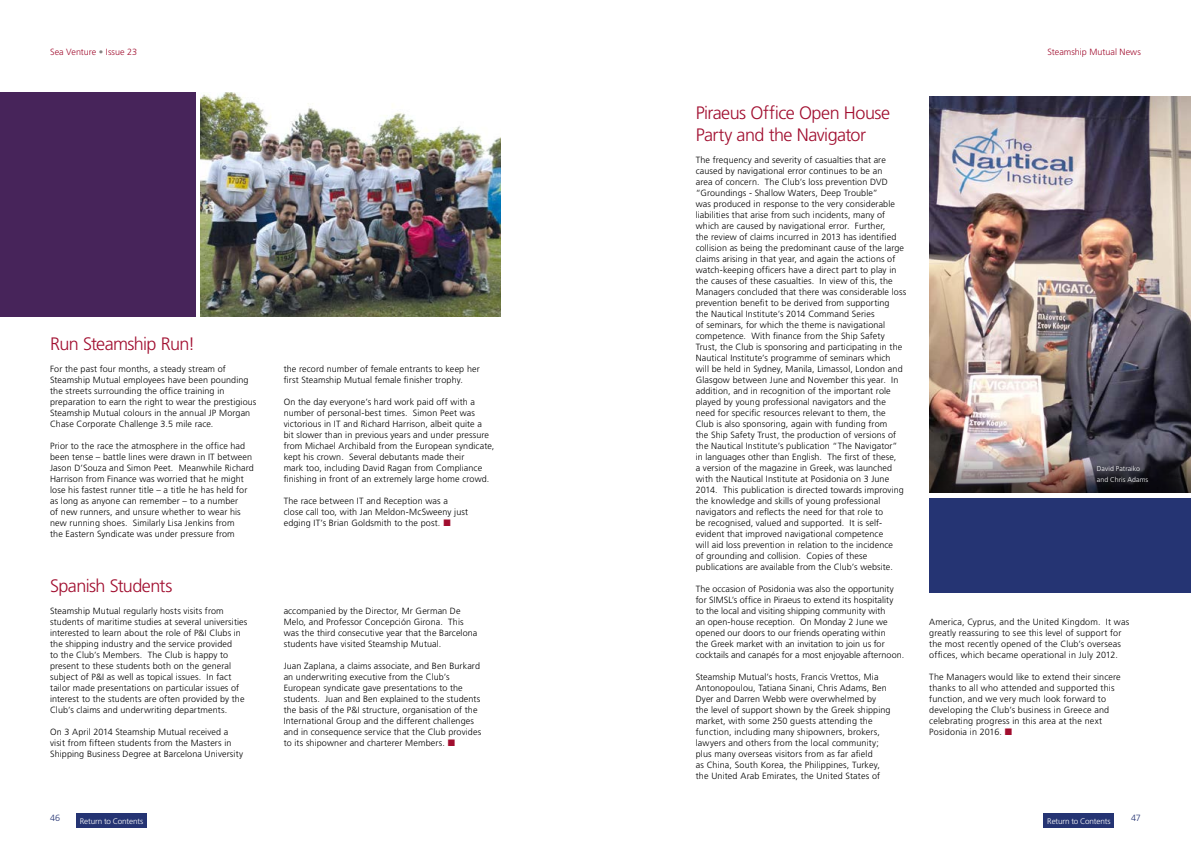
<style>
.page{position:relative;width:1191px;height:842px;background:#fff}
.page>*{position:absolute;margin:0;border:0;box-sizing:border-box;transform-origin:0 0}
.H_01_RED{font:300 18px/22px "Frutiger";letter-spacing:-.035em;color:#a10e2f}
.BODY{font:300 9px/11px "Frutiger";letter-spacing:.01em;color:#000}
.t1{font:300 9px "Frutiger";color:#a10e2f}
.t2{font:300 9px "Frutiger";color:#253473}
.CONTENTS_HEADLINE_BO{font:300 8.1px "Frutiger";letter-spacing:-.015em;color:#fff}
.t3{font:300 7px/11px "Frutiger";letter-spacing:.01em;color:#fff}
.s1{color:#878483}
</style>
<div class="page">
<div style="left:929px;top:498px;width:262px;height:95px;background:#253473"></div>
<img style="left:929px;top:97px;width:262px;height:347px">
<img style="left:929px;top:444px;width:262px;height:48px">
<img style="left:200px;top:92px;width:300px;height:225px">
<div style="left:0;top:92px;width:195px;height:225px;background:#47245a"></div>
<div style="left:1043px;top:814px;width:71px;height:14px;background:#253473"></div>
<div style="left:76px;top:814px;width:71px;height:14px;background:#253473"></div>
<p class="t1" style="left:50px;top:47px;width:88px">Sea Venture <span class="s1">•</span> Issue 23</p>
<p class="H_01_RED" style="left:50px;top:333px;width:147px">Run Steamship Run!</p>
<p class="BODY" style="left:50px;top:363px;width:208px">For the past four months, a steady stream of Steamship Mutual employees have been pounding the streets surrounding the office training in preparation to earn the right to wear the prestigious Steamship Mutual colours in the annual JP Morgan Chase Corporate Challenge 3.5 mile race.</p>
<p class="BODY" style="left:50px;top:440px;width:205px">Prior to the race the atmosphere in the office had been tense – battle lines were drawn in IT between Jason D’Souza and Simon Peet. Meanwhile Richard Harrison from Finance was worried that he might lose his fastest runner title – a title he has held for as long as anyone can remember – to a number<br>of new runners, and unsure whether to wear his new running shoes. Similarly Lisa Jenkins from<br>the Eastern Syndicate was under pressure from</p>
<p class="H_01_RED" style="left:50px;top:575px;width:124px">Spanish Students</p>
<p class="BODY" style="left:50px;top:605px;width:199px">Steamship Mutual regularly hosts visits from students of maritime studies at several universities interested to learn about the role of P&amp;I Clubs in the shipping industry and the service provided<br>to the Club’s Members. The Club is happy to present to these students both on the general subject of P&amp;I as well as topical issues. In fact tailor made presentations on particular issues of interest to the students are often provided by the Club’s claims and underwriting departments.</p>
<p class="BODY" style="left:50px;top:726px;width:194px">On 3 April 2014 Steamship Mutual received a visit from fifteen students from the Masters in<br>Shipping Business Degree at Barcelona University</p>
<p class="BODY" style="left:284px;top:363px;width:197px">the record number of female entrants to keep her first Steamship Mutual female finisher trophy.</p>
<p class="BODY" style="left:284px;top:396px;width:212px">On the day everyone’s hard work paid off with a number of personal-best times. Simon Peet was victorious in IT and Richard Harrison, albeit quite a bit slower than in previous years and under pressure from Michael Archibald from the European syndicate, kept his crown. Several debutants made their<br>mark too, including David Ragan from Compliance finishing in front of an extremely large home crowd.</p>
<p class="BODY" style="left:284px;top:495px;width:186px">The race between IT and Reception was a close call too, with Jan Meldon-McSweeny just edging IT’s Brian Goldsmith to the post.</p>
<p class="BODY" style="left:284px;top:605px;width:195px">accompanied by the Director, Mr German De Melo, and Professor Concepción Girona. This was the third consecutive year that the Barcelona students have visited Steamship Mutual.</p>
<p class="BODY" style="left:284px;top:660px;width:199px">Juan Zaplana, a claims associate, and Ben Burkard an underwriting executive from the Club’s European syndicate gave presentations to the students. Juan and Ben explained to the students the basis of the P&amp;I structure, organisation of the International Group and the different challenges and in consequence service that the Club provides to its shipowner and charterer Members.</p>
<p class="H_01_RED" style="left:695px;top:102px;width:196px">Piraeus Office Open House<br>Party and the Navigator</p>
<p class="BODY" style="left:695px;top:154px;width:212px">The frequency and severity of casualties that are caused by navigational error continues to be an<br>area of concern. The Club’s loss prevention DVD “Groundings - Shallow Waters, Deep Trouble”<br>was produced in response to the very considerable liabilities that arise from such incidents, many of which are caused by navigational error. Further,<br>the review of claims incurred in 2013 has identified collision as being the predominant cause of the large claims arising in that year, and again the actions of watch-keeping officers have a direct part to play in the causes of these casualties. In view of this, the Managers concluded that there was considerable loss prevention benefit to be derived from supporting<br>the Nautical Institute’s 2014 Command Series<br>of seminars, for which the theme is navigational competence. With finance from the Ship Safety Trust, the Club is sponsoring and participating in the Nautical Institute’s programme of seminars which<br>will be held in Sydney, Manila, Limassol, London and Glasgow between June and November this year. In addition, and in recognition of the important role played by young professional navigators and the need for specific resources relevant to them, the<br>Club is also sponsoring, again with funding from<br>the Ship Safety Trust, the production of versions of the Nautical Institute’s publication “The Navigator” in languages other than English. The first of these,<br>a version of the magazine in Greek, was launched with the Nautical Institute at Posidonia on 3 June 2014. This publication is directed towards improving the knowledge and skills of young professional navigators and reflects the need for that role to<br>be recognised, valued and supported. It is self&shy;evident that improved navigational competence<br>will aid loss prevention in relation to the incidence<br>of grounding and collision. Copies of these publications are available from the Club’s website.</p>
<p class="BODY" style="left:695px;top:583px;width:210px">The occasion of Posidonia was also the opportunity for SIMSL’s office in Piraeus to extend its hospitality<br>to the local and visiting shipping community with<br>an open-house reception. On Monday 2 June we opened our doors to our friends operating within<br>the Greek market with an invitation to join us for cocktails and canapés for a most enjoyable afternoon.</p>
<p class="BODY" style="left:695px;top:671px;width:196px">Steamship Mutual’s hosts, Francis Vrettos, Mia Antonopoulou, Tatiana Sinani, Chris Adams, Ben Dyer and Darren Webb were overwhelmed by the level of support shown by the Greek shipping market, with some 250 guests attending the function, including many shipowners, brokers, lawyers and others from the local community; plus many overseas visitors from as far afield<br>as China, South Korea, the Philippines, Turkey, the United Arab Emirates, the United States of</p>
<p class="t1" style="left:1047px;top:47px;width:95px">Steamship Mutual News</p>
<p class="t3" style="left:1096px;top:463px;width:53px">David Patraiko and Chris Adams</p>
<p class="BODY" style="left:929px;top:616px;width:201px">America, Cyprus, and the United Kingdom. It was greatly reassuring to see this level of support for the most recently opened of the Club’s overseas offices, which became operational in July 2012.</p>
<p class="BODY" style="left:929px;top:671px;width:193px">The Managers would like to extend their sincere thanks to all who attended and supported this function, and we very much look forward to developing the Club’s business in Greece and celebrating progress in this area at the next Posidonia in 2016.</p>
<p class="t2" style="left:50px;top:812px;width:12px">46</p>
<p class="CONTENTS_HEADLINE_BO" style="left:80px;top:816px;width:65px">Return to Contents</p>
<p class="CONTENTS_HEADLINE_BO" style="left:1047px;top:816px;width:65px">Return to Contents</p>
<p class="t2" style="left:1131px;top:812px;width:11px">47</p>
</div>
